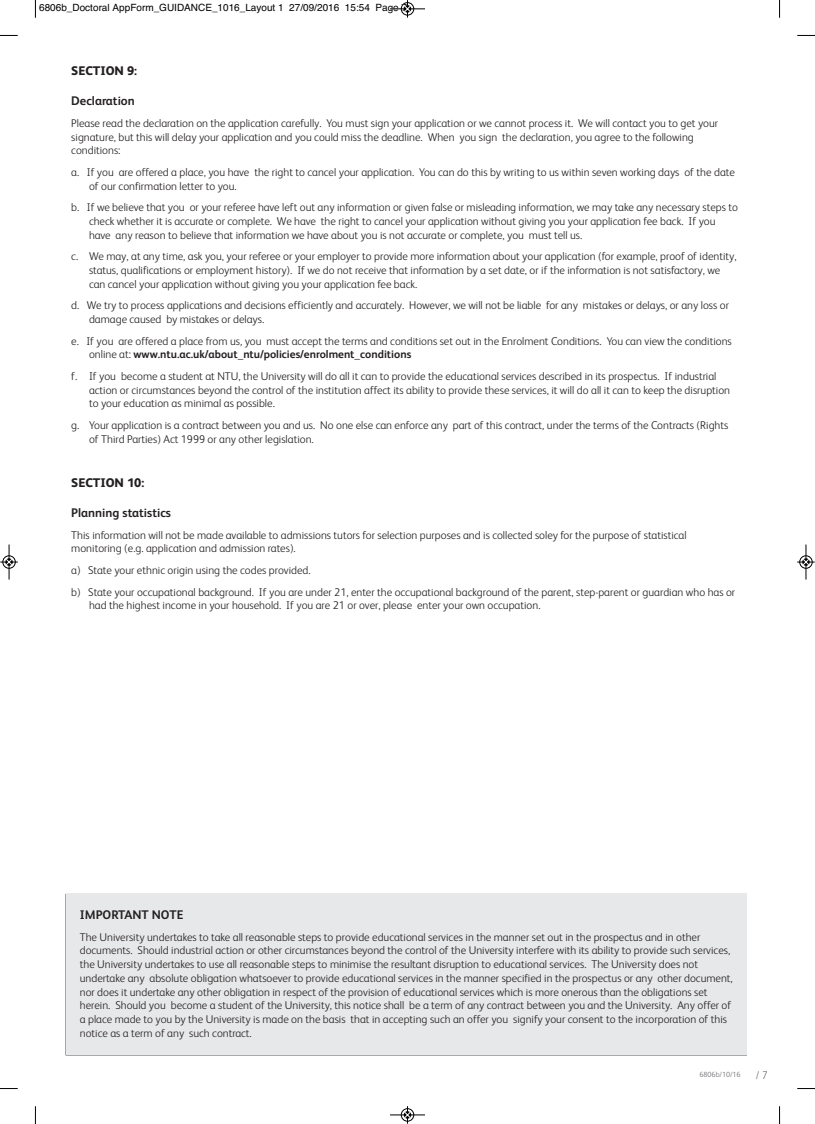
<style>
.page{position:relative;width:815px;height:1124px;background:#fff}
.page>*{position:absolute;margin:0;border:0;box-sizing:border-box;transform-origin:0 0}
.t1{font:700 12.5px "FS Albert";color:#231f20}
.t2{font:800 12.5px "FS Albert";color:#231f20}
.t3{font:300 11.25px/13.8px "FS Albert";color:#231f20}
.t4{font:100 11.25px "FS Albert";color:#231f20}
.t5{font:10px "Helvetica";color:#000}
.t6{font:300 7.5px "FS Albert";color:#6c6d70}
.s1{font-weight:700}
</style>
<div class="page">
<div style="left:66px;top:894px;width:680px;height:160px;background:#e7e8e9"></div>
<svg style="left:35px;top:0;width:1px;height:18px"></svg>
<svg style="left:0;top:35px;width:18px;height:1px"></svg>
<svg style="left:779px;top:0;width:1px;height:18px"></svg>
<svg style="left:797px;top:35px;width:18px;height:1px"></svg>
<svg style="left:35px;top:1106px;width:1px;height:17px"></svg>
<svg style="left:0;top:1088px;width:18px;height:1px"></svg>
<svg style="left:779px;top:1106px;width:1px;height:17px"></svg>
<svg style="left:797px;top:1088px;width:18px;height:1px"></svg>
<div style="left:401px;top:2px;width:13px;height:14px;border:1px solid #fff;border-radius:50%"></div>
<hr style="left:390px;top:9px;width:35px;height:1px;background:#000">
<div style="left:401px;top:2px;width:13px;height:13px;border:1px solid #000;border-radius:50%"></div>
<svg style="left:404px;top:0;width:7px;height:18px"></svg>
<hr style="left:390px;top:1114px;width:35px;height:1px;background:#000">
<div style="left:401px;top:1108px;width:13px;height:13px;border:1px solid #000;border-radius:50%"></div>
<svg style="left:404px;top:1106px;width:7px;height:17px"></svg>
<div style="left:2px;top:555px;width:14px;height:13px;border:1px solid #fff;border-radius:50%"></div>
<hr style="left:9px;top:544px;width:1px;height:35px;background:#000">
<div style="left:3px;top:555px;width:12px;height:13px;border:1px solid #000;border-radius:50%"></div>
<svg style="left:0;top:558px;width:18px;height:7px"></svg>
<div style="left:799px;top:555px;width:14px;height:13px;border:1px solid #fff;border-radius:50%"></div>
<hr style="left:806px;top:544px;width:1px;height:35px;background:#000">
<div style="left:800px;top:555px;width:12px;height:13px;border:1px solid #000;border-radius:50%"></div>
<svg style="left:797px;top:558px;width:18px;height:7px"></svg>
<p class="t5" style="left:39px;top:2px;width:369px">6806b_Doctoral AppForm_GUIDANCE_1016_Layout 1 27/09/2016 15:54 Page 7</p>
<p class="t2" style="left:71px;top:66px;width:67px">SECTION 9:</p>
<p class="t1" style="left:71px;top:96px;width:65px">Declaration</p>
<p class="t3" style="left:71px;top:117px;width:648px">Please read the declaration on the application carefully. You must sign your application or we cannot process it. We will contact you to get your signature, but this will delay your application and you could miss the deadline. When you sign the declaration, you agree to the following conditions:</p>
<p class="t3" style="left:89px;top:166px;width:647px;text-indent:-18px">a. If you are offered a place, you have the right to cancel your application. You can do this by writing to us within seven working days of the date of our confirmation letter to you.</p>
<p class="t3" style="left:89px;top:202px;width:650px;text-indent:-18px">b. If we believe that you or your referee have left out any information or given false or misleading information, we may take any necessary steps to check whether it is accurate or complete. We have the right to cancel your application without giving you your application fee back. If you have any reason to believe that information we have about you is not accurate or complete, you must tell us.</p>
<p class="t3" style="left:89px;top:251px;width:649px;text-indent:-18px">c. We may, at any time, ask you, your referee or your employer to provide more information about your application (for example, proof of identity, status, qualifications or employment history). If we do not receive that information by a set date, or if the information is not satisfactory, we can cancel your application without giving you your application fee back.</p>
<p class="t3" style="left:89px;top:300px;width:641px;text-indent:-18px">d. We try to process applications and decisions efficiently and accurately. However, we will not be liable for any mistakes or delays, or any loss or damage caused by mistakes or delays.</p>
<p class="t3" style="left:89px;top:335px;width:644px;text-indent:-18px">e. If you are offered a place from us, you must accept the terms and conditions set out in the Enrolment Conditions. You can view the conditions online at: <span class="s1">www.ntu.ac.uk/about_ntu/policies/enrolment_conditions</span></p>
<p class="t3" style="left:89px;top:370px;width:643px;text-indent:-18px">f. If you become a student at NTU, the University will do all it can to provide the educational services described in its prospectus. If industrial action or circumstances beyond the control of the institution affect its ability to provide these services, it will do all it can to keep the disruption to your education as minimal as possible.</p>
<p class="t3" style="left:89px;top:419px;width:641px;text-indent:-18px">g. Your application is a contract between you and us. No one else can enforce any part of this contract, under the terms of the Contracts (Rights of Third Parties) Act 1999 or any other legislation.</p>
<p class="t2" style="left:71px;top:477px;width:74px">SECTION 10:</p>
<p class="t1" style="left:71px;top:508px;width:101px">Planning statistics</p>
<p class="t3" style="left:71px;top:529px;width:617px">This information will not be made available to admissions tutors for selection purposes and is collected soley for the purpose of statistical monitoring (e.g. application and admission rates).</p>
<p class="t3" style="left:71px;top:560px;width:665px;line-height:21.5px">a) State your ethnic origin using the codes provided.<br>b) State your occupational background. If you are under 21, enter the occupational background of the parent, step-parent or guardian who has or</p>
<p class="t3" style="left:89px;top:599px;width:453px">had the highest income in your household. If you are 21 or over, please enter your own occupation.</p>
<p class="t1" style="left:80px;top:909px;width:105px">IMPORTANT NOTE</p>
<p class="t3" style="left:80px;top:930px;width:654px">The University undertakes to take all reasonable steps to provide educational services in the manner set out in the prospectus and in other documents. Should industrial action or other circumstances beyond the control of the University interfere with its ability to provide such services, the University undertakes to use all reasonable steps to minimise the resultant disruption to educational services. The University does not undertake any absolute obligation whatsoever to provide educational services in the manner specified in the prospectus or any other document, nor does it undertake any other obligation in respect of the provision of educational services which is more onerous than the obligations set herein. Should you become a student of the University, this notice shall be a term of any contract between you and the University. Any offer of a place made to you by the University is made on the basis that in accepting such an offer you signify your consent to the incorporation of this notice as a term of any such contract.</p>
<p class="t6" style="left:699px;top:1071px;width:43px">6806b/10/16</p>
<p class="t4" style="left:756px;top:1071px;width:13px">/7</p>
</div>
